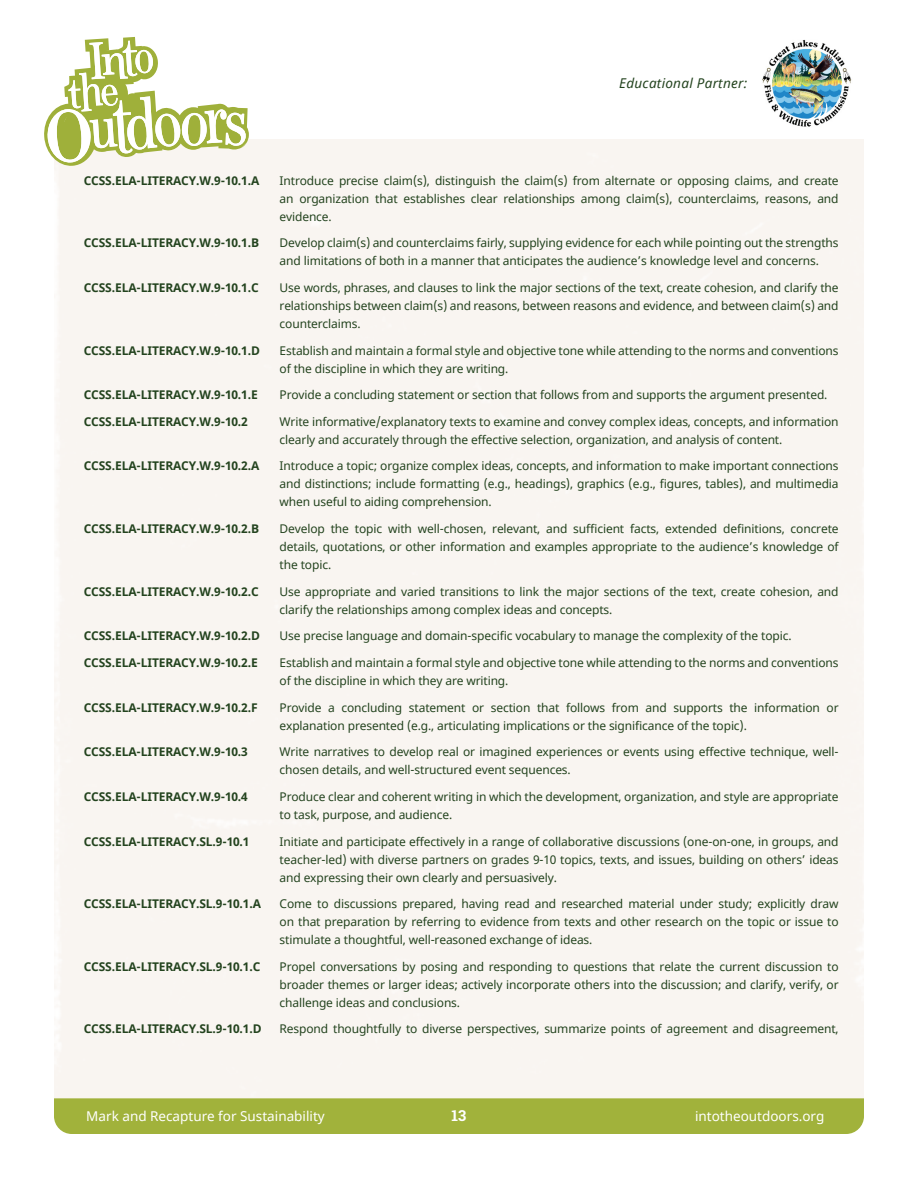
<style>
.page{position:relative;width:918px;height:1188px;background:#fff}
.page>*{position:absolute;margin:0;border:0;box-sizing:border-box;transform-origin:0 0}
.t1{font:700 15px "Roboto Slab";color:#fff}
.t2{font:13.5px "Noto Sans";color:#fff}
.t3{font:italic 13.5px "Noto Sans";letter-spacing:.02em;color:#23431e}
.t4{font:12px/18px "Noto Sans";letter-spacing:-.01em;color:#23431e}
.t5{font:700 12px "Noto Sans";letter-spacing:-.01em;color:#23431e}
</style>
<div class="page">
<img style="left:762px;top:39px;width:90px;height:88px">
<div style="left:54px;top:1098px;width:810px;height:36px;background:#a1b23b"></div>
<svg style="left:44px;top:37px;width:205px;height:130px"></svg>
<p class="t3" style="left:619px;top:73px;width:130px">Educational Partner:</p>
<p class="t5" style="left:84px;top:172px;width:177px">CCSS.ELA-LITERACY.W.9-10.1.A</p>
<p class="t4" style="left:280px;top:172px;width:561px;text-align:justify">Introduce precise claim(s), distinguish the claim(s) from alternate or opposing claims, and create an organization that establishes clear relationships among claim(s), counterclaims, reasons, and evidence.</p>
<p class="t5" style="left:84px;top:234px;width:177px">CCSS.ELA-LITERACY.W.9-10.1.B</p>
<p class="t4" style="left:280px;top:234px;width:561px">Develop claim(s) and counterclaims fairly, supplying evidence for each while pointing out the strengths and limitations of both in a manner that anticipates the audience’s knowledge level and concerns.</p>
<p class="t5" style="left:84px;top:279px;width:176px">CCSS.ELA-LITERACY.W.9-10.1.C</p>
<p class="t4" style="left:280px;top:279px;width:561px;text-align:justify">Use words, phrases, and clauses to link the major sections of the text, create cohesion, and clarify the relationships between claim(s) and reasons, between reasons and evidence, and between claim(s) and counterclaims.</p>
<p class="t5" style="left:84px;top:342px;width:178px">CCSS.ELA-LITERACY.W.9-10.1.D</p>
<p class="t4" style="left:280px;top:342px;width:561px">Establish and maintain a formal style and objective tone while attending to the norms and conventions of the discipline in which they are writing.</p>
<p class="t5" style="left:84px;top:386px;width:175px">CCSS.ELA-LITERACY.W.9-10.1.E</p>
<p class="t4" style="left:280px;top:386px;width:549px">Provide a concluding statement or section that follows from and supports the argument presented.</p>
<p class="t5" style="left:84px;top:413px;width:166px">CCSS.ELA-LITERACY.W.9-10.2</p>
<p class="t4" style="left:280px;top:413px;width:561px">Write informative/explanatory texts to examine and convey complex ideas, concepts, and information clearly and accurately through the effective selection, organization, and analysis of content.</p>
<p class="t5" style="left:84px;top:458px;width:177px">CCSS.ELA-LITERACY.W.9-10.2.A</p>
<p class="t4" style="left:280px;top:458px;width:561px;text-align:justify">Introduce a topic; organize complex ideas, concepts, and information to make important connections and distinctions; include formatting (e.g., headings), graphics (e.g., figures, tables), and multimedia when useful to aiding comprehension.</p>
<p class="t5" style="left:84px;top:520px;width:177px">CCSS.ELA-LITERACY.W.9-10.2.B</p>
<p class="t4" style="left:280px;top:520px;width:561px;text-align:justify">Develop the topic with well-chosen, relevant, and sufficient facts, extended definitions, concrete details, quotations, or other information and examples appropriate to the audience’s knowledge of the topic.</p>
<p class="t5" style="left:84px;top:583px;width:176px">CCSS.ELA-LITERACY.W.9-10.2.C</p>
<p class="t4" style="left:280px;top:583px;width:561px">Use appropriate and varied transitions to link the major sections of the text, create cohesion, and clarify the relationships among complex ideas and concepts.</p>
<p class="t5" style="left:84px;top:628px;width:178px">CCSS.ELA-LITERACY.W.9-10.2.D</p>
<p class="t4" style="left:280px;top:627px;width:514px">Use precise language and domain-specific vocabulary to manage the complexity of the topic.</p>
<p class="t5" style="left:84px;top:654px;width:175px">CCSS.ELA-LITERACY.W.9-10.2.E</p>
<p class="t4" style="left:280px;top:654px;width:561px">Establish and maintain a formal style and objective tone while attending to the norms and conventions of the discipline in which they are writing.</p>
<p class="t5" style="left:84px;top:699px;width:175px">CCSS.ELA-LITERACY.W.9-10.2.F</p>
<p class="t4" style="left:280px;top:699px;width:561px">Provide a concluding statement or section that follows from and supports the information or explanation presented (e.g., articulating implications or the significance of the topic).</p>
<p class="t5" style="left:84px;top:743px;width:166px">CCSS.ELA-LITERACY.W.9-10.3</p>
<p class="t4" style="left:280px;top:743px;width:561px">Write narratives to develop real or imagined experiences or events using effective technique, well&shy;chosen details, and well-structured event sequences.</p>
<p class="t5" style="left:84px;top:788px;width:166px">CCSS.ELA-LITERACY.W.9-10.4</p>
<p class="t4" style="left:280px;top:788px;width:561px">Produce clear and coherent writing in which the development, organization, and style are appropriate to task, purpose, and audience.</p>
<p class="t5" style="left:84px;top:833px;width:167px">CCSS.ELA-LITERACY.SL.9-10.1</p>
<p class="t4" style="left:280px;top:833px;width:561px;text-align:justify">Initiate and participate effectively in a range of collaborative discussions (one-on-one, in groups, and teacher-led) with diverse partners on grades 9-10 topics, texts, and issues, building on others’ ideas and expressing their own clearly and persuasively.</p>
<p class="t5" style="left:84px;top:895px;width:179px">CCSS.ELA-LITERACY.SL.9-10.1.A</p>
<p class="t4" style="left:280px;top:895px;width:561px;text-align:justify">Come to discussions prepared, having read and researched material under study; explicitly draw on that preparation by referring to evidence from texts and other research on the topic or issue to stimulate a thoughtful, well-reasoned exchange of ideas.</p>
<p class="t5" style="left:84px;top:958px;width:178px">CCSS.ELA-LITERACY.SL.9-10.1.C</p>
<p class="t4" style="left:280px;top:958px;width:561px;text-align:justify">Propel conversations by posing and responding to questions that relate the current discussion to broader themes or larger ideas; actively incorporate others into the discussion; and clarify, verify, or challenge ideas and conclusions.</p>
<p class="t5" style="left:84px;top:1021px;width:179px">CCSS.ELA-LITERACY.SL.9-10.1.D</p>
<p class="t4" style="left:280px;top:1021px;width:561px">Respond thoughtfully to diverse perspectives, summarize points of agreement and disagreement,</p>
<p class="t2" style="left:86px;top:1107px;width:240px">Mark and Recapture for Sustainability</p>
<p class="t1" style="left:452px;top:1105px;width:16px">13</p>
<p class="t2" style="left:695px;top:1107px;width:131px">intotheoutdoors.org</p>
</div>
